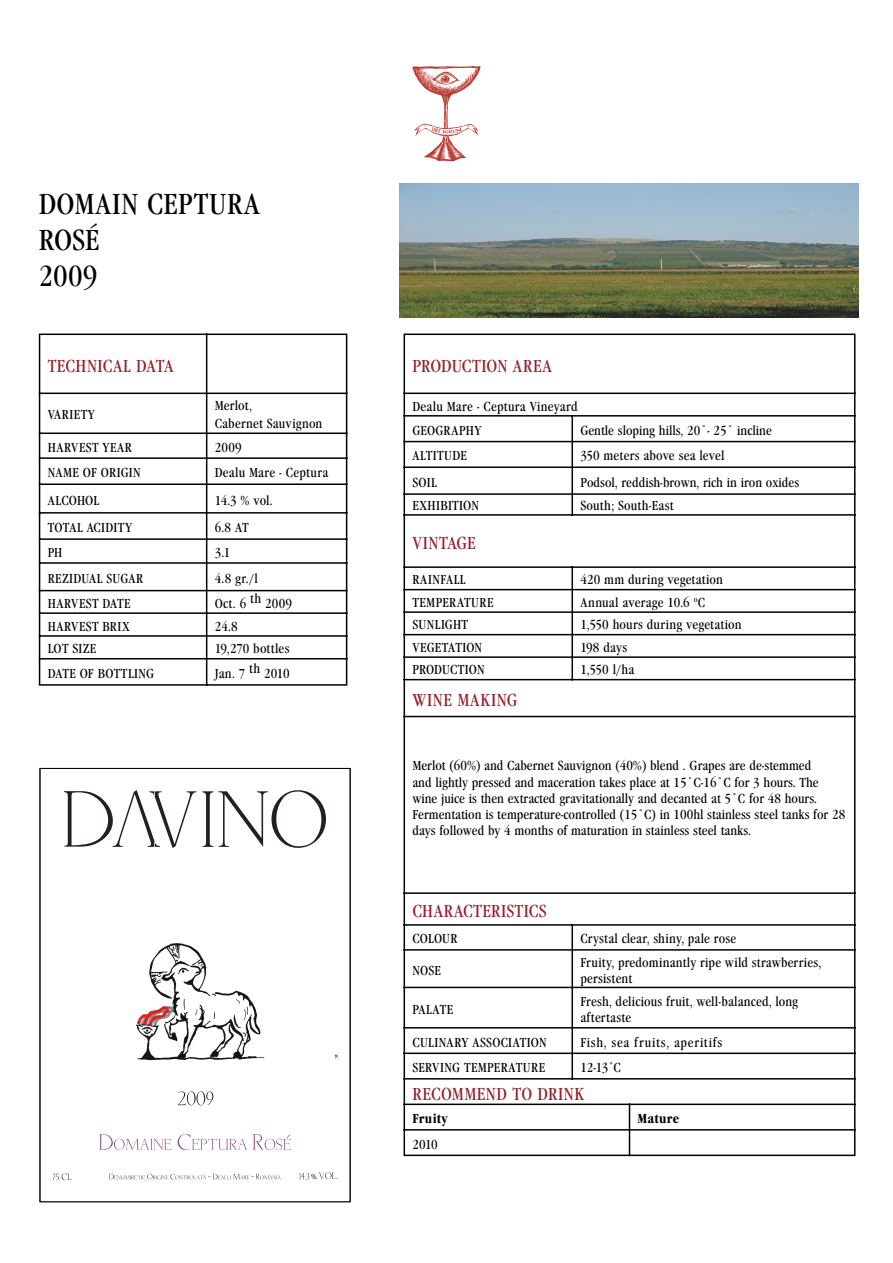
<style>
.page{position:relative;width:893px;height:1263px;background:#fff}
.page>*{position:absolute;margin:0;border:0;box-sizing:border-box;transform-origin:0 0}
.t1{font:30px/36px "Garamond Cond Alex Normal";letter-spacing:.01em;color:#000}
.t2{font:18px "Garamond Cond Alex Normal";letter-spacing:.025em;color:#94212d}
.t3{font:18px "Garamond Cond Alex Normal";letter-spacing:-.005em;color:#94212d}
.t4{font:13.5px/16.2px "Garamond Cond Alex Normal";letter-spacing:.005em;color:#000}
.t5{font:13.5px "Garamond Cond Alex Normal";letter-spacing:.025em;color:#000}
.t6{font:13.5px "Garamond Cond Alex Normal";letter-spacing:.03em;color:#000}
.t7{font:13.5px "Garamond Cond Alex Normal";letter-spacing:.035em;color:#000}
.t8{font:13.5px "Garamond Cond Alex Normal";letter-spacing:.055em;color:#000}
.t9{font:13.5px "Garamond Cond Alex Normal";letter-spacing:.04em;color:#000}
.t10{font:700 13.5px "Garamond Cond Alex";letter-spacing:.02em;color:#000}
.t11{font:13.5px "Garamond Cond Alex Normal";letter-spacing:.045em;color:#000}
</style>
<div class="page">
<img style="left:399px;top:184px;width:459px;height:134px">
<svg style="left:412px;top:66px;width:68px;height:96px"></svg>
<svg style="left:64px;top:790px;width:262px;height:58px"></svg>
<svg style="left:109px;top:1174px;width:172px;height:5px"></svg>
<svg style="left:52px;top:1173px;width:20px;height:7px"></svg>
<svg style="left:335px;top:1054px;width:3px;height:5px"></svg>
<svg style="left:178px;top:1091px;width:35px;height:14px"></svg>
<img style="left:136px;top:944px;width:129px;height:117px">
<img style="left:137px;top:1006px;width:33px;height:20px">
<svg style="left:99px;top:1134px;width:73px;height:16px"></svg>
<svg style="left:178px;top:1134px;width:69px;height:16px"></svg>
<svg style="left:253px;top:1134px;width:38px;height:16px"></svg>
<svg style="left:299px;top:1172px;width:39px;height:8px"></svg>
<div style="left:40px;top:768px;width:310px;height:434px;border:1px solid #000"></div>
<hr style="left:39px;top:334px;width:167px;height:1px;background:#000">
<hr style="left:39px;top:335px;width:1px;height:58px;background:#000">
<hr style="left:207px;top:334px;width:140px;height:1px;background:#000">
<hr style="left:206px;top:334px;width:1px;height:59px;background:#000">
<hr style="left:346px;top:335px;width:1px;height:58px;background:#000">
<hr style="left:39px;top:393px;width:168px;height:1px;background:#000">
<hr style="left:39px;top:394px;width:1px;height:39px;background:#000">
<hr style="left:207px;top:393px;width:140px;height:1px;background:#000">
<hr style="left:206px;top:394px;width:1px;height:39px;background:#000">
<hr style="left:346px;top:394px;width:1px;height:39px;background:#000">
<hr style="left:39px;top:433px;width:168px;height:1px;background:#000">
<hr style="left:207px;top:433px;width:140px;height:1px;background:#000">
<hr style="left:39px;top:457px;width:168px;height:2px;background:#000">
<hr style="left:207px;top:457px;width:140px;height:2px;background:#000">
<hr style="left:39px;top:484px;width:168px;height:1px;background:#000">
<hr style="left:207px;top:484px;width:140px;height:1px;background:#000">
<hr style="left:39px;top:512px;width:168px;height:2px;background:#000">
<hr style="left:207px;top:512px;width:140px;height:2px;background:#000">
<hr style="left:39px;top:538px;width:168px;height:2px;background:#000">
<hr style="left:207px;top:538px;width:140px;height:2px;background:#000">
<hr style="left:39px;top:562px;width:168px;height:2px;background:#000">
<hr style="left:207px;top:562px;width:140px;height:2px;background:#000">
<hr style="left:39px;top:590px;width:168px;height:1px;background:#000">
<hr style="left:207px;top:590px;width:140px;height:1px;background:#000">
<hr style="left:39px;top:612px;width:168px;height:2px;background:#000">
<hr style="left:207px;top:612px;width:140px;height:2px;background:#000">
<hr style="left:39px;top:635px;width:168px;height:2px;background:#000">
<hr style="left:207px;top:635px;width:140px;height:2px;background:#000">
<hr style="left:39px;top:658px;width:168px;height:2px;background:#000">
<svg style="left:39px;top:434px;width:1px;height:250px"></svg>
<hr style="left:207px;top:658px;width:140px;height:2px;background:#000">
<svg style="left:206px;top:434px;width:1px;height:252px"></svg>
<svg style="left:346px;top:434px;width:1px;height:250px"></svg>
<hr style="left:39px;top:684px;width:167px;height:2px;background:#000">
<hr style="left:207px;top:684px;width:140px;height:2px;background:#000">
<svg style="left:403px;top:333px;width:453px;height:824px"></svg>
<h1 class="t1" style="left:39px;top:186px;width:222px">DOMAIN CEPTURA<br>ROSÉ<br>2009</h1>
<h2 class="t2" style="left:48px;top:356px;width:127px">TECHNICAL DATA</h2>
<p class="t7" style="left:48px;top:407px;width:49px">VARIETY</p>
<p class="t4" style="left:215px;top:397px;width:109px;line-height:18px">Merlot,<br>Cabernet Sauvignon</p>
<p class="t11" style="left:48px;top:440px;width:86px">HARVEST YEAR</p>
<p class="t4" style="left:215px;top:439px;width:28px">2009</p>
<p class="t4" style="left:48px;top:465px;width:95px">NAME OF ORIGIN</p>
<p class="t4" style="left:215px;top:465px;width:115px">Dealu Mare - Ceptura</p>
<p class="t4" style="left:48px;top:492px;width:53px">ALCOHOL</p>
<p class="t4" style="left:215px;top:492px;width:59px">14.3 % vol.</p>
<p class="t4" style="left:48px;top:520px;width:86px">TOTAL ACIDITY</p>
<p class="t4" style="left:215px;top:520px;width:35px">6.8 AT</p>
<p class="t4" style="left:48px;top:545px;width:16px">PH</p>
<p class="t4" style="left:215px;top:545px;width:17px">3.1</p>
<p class="t4" style="left:48px;top:570px;width:97px">REZIDUAL SUGAR</p>
<p class="t4" style="left:215px;top:570px;width:44px">4.8 gr./l</p>
<p class="t5" style="left:48px;top:596px;width:84px">HARVEST DATE</p>
<p class="t5" style="left:215px;top:596px;width:79px">Oct. 6 th 2009</p>
<p class="t9" style="left:48px;top:619px;width:84px">HARVEST BRIX</p>
<p class="t4" style="left:215px;top:618px;width:25px">24.8</p>
<p class="t4" style="left:48px;top:641px;width:50px">LOT SIZE</p>
<p class="t4" style="left:215px;top:641px;width:76px">19,270 bottles</p>
<p class="t5" style="left:48px;top:666px;width:108px">DATE OF BOTTLING</p>
<p class="t4" style="left:215px;top:665px;width:76px">Jan. 7 th 2010</p>
<h2 class="t3" style="left:412px;top:356px;width:141px">PRODUCTION AREA</h2>
<p class="t4" style="left:412px;top:394px;width:167px;line-height:24.2px">Dealu Mare - Ceptura Vineyard<br>GEOGRAPHY</p>
<p class="t4" style="left:580px;top:422px;width:193px">Gentle sloping hills, 20˚- 25˚ incline</p>
<p class="t9" style="left:412px;top:448px;width:56px">ALTITUDE</p>
<p class="t4" style="left:580px;top:448px;width:145px">350 meters above sea level</p>
<p class="t4" style="left:412px;top:474px;width:26px">SOIL</p>
<p class="t4" style="left:580px;top:474px;width:220px">Podsol, reddish-brown, rich in iron oxides</p>
<p class="t6" style="left:412px;top:498px;width:68px">EXHIBITION</p>
<p class="t4" style="left:580px;top:498px;width:95px">South; South-East</p>
<h2 class="t2" style="left:412px;top:533px;width:65px">VINTAGE</h2>
<p class="t7" style="left:412px;top:572px;width:55px">RAINFALL</p>
<p class="t4" style="left:580px;top:572px;width:144px">420 mm during vegetation</p>
<p class="t7" style="left:412px;top:595px;width:83px">TEMPERATURE</p>
<p class="t4" style="left:580px;top:595px;width:126px">Annual average 10.6 <sup>o</sup>C</p>
<p class="t6" style="left:412px;top:617px;width:57px">SUNLIGHT</p>
<p class="t4" style="left:580px;top:617px;width:163px">1,550 hours during vegetation</p>
<p class="t4" style="left:412px;top:640px;width:71px">VEGETATION</p>
<p class="t4" style="left:580px;top:640px;width:48px">198 days</p>
<p class="t4" style="left:412px;top:662px;width:74px">PRODUCTION</p>
<p class="t4" style="left:580px;top:662px;width:55px">1,550 l/ha</p>
<h2 class="t2" style="left:412px;top:690px;width:106px">WINE MAKING</h2>
<p class="t4" style="left:412px;top:758px;width:434px">Merlot (60%) and Cabernet Sauvignon (40%) blend . Grapes are de-stemmed<br>and lightly pressed and maceration takes place at 15˚C-16˚C for 3 hours. The wine juice is then extracted gravitationally and decanted at 5˚C for 48 hours.<br>Fermentation is temperature-controlled (15˚C) in 100hl stainless steel tanks for 28 days followed by 4 months of maturation in stainless steel tanks.</p>
<h2 class="t2" style="left:412px;top:901px;width:136px">CHARACTERISTICS</h2>
<p class="t4" style="left:412px;top:931px;width:47px">COLOUR</p>
<p class="t4" style="left:580px;top:931px;width:157px">Crystal clear, shiny, pale rose</p>
<p class="t4" style="left:412px;top:962px;width:30px">NOSE</p>
<p class="t4" style="left:580px;top:954px;width:242px">Fruity, predominantly ripe wild strawberries, persistent</p>
<p class="t4" style="left:412px;top:1001px;width:42px">PALATE</p>
<p class="t4" style="left:580px;top:993px;width:219px">Fresh, delicious fruit, well-balanced, long aftertaste</p>
<p class="t4" style="left:412px;top:1034px;width:136px">CULINARY ASSOCIATION</p>
<p class="t8" style="left:580px;top:1035px;width:143px">Fish, sea fruits, aperitifs</p>
<p class="t6" style="left:412px;top:1060px;width:134px">SERVING TEMPERATURE</p>
<p class="t4" style="left:580px;top:1060px;width:42px">12-13˚C</p>
<h2 class="t2" style="left:412px;top:1084px;width:174px">RECOMMEND TO DRINK</h2>
<p class="t10" style="left:412px;top:1114px;width:37px">Fruity</p>
<p class="t10" style="left:637px;top:1114px;width:43px">Mature</p>
<p class="t4" style="left:412px;top:1136px;width:27px">2010</p>
</div>
